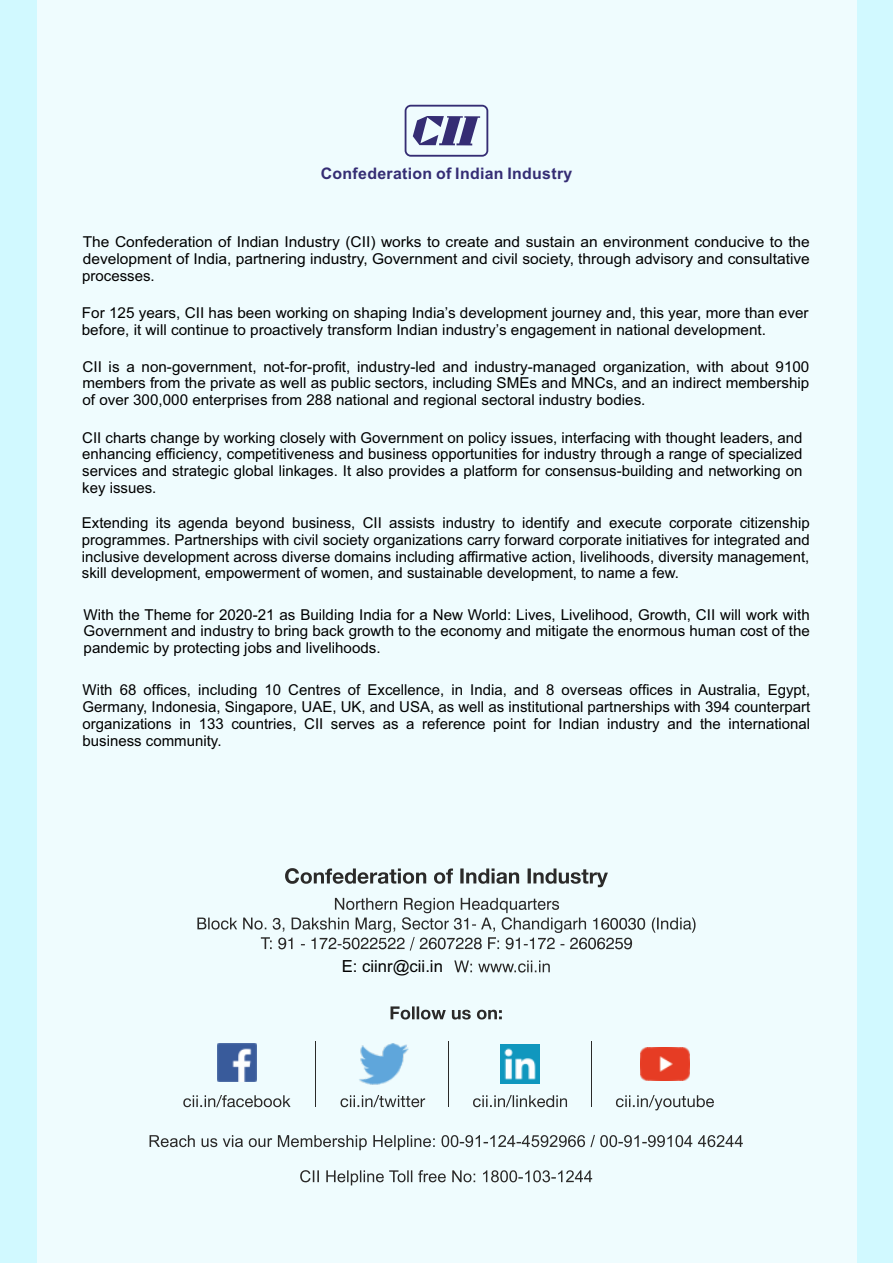
<style>
.page{position:relative;width:893px;height:1263px;background:#d1f9ff}
.page>*{position:absolute;margin:0;border:0;box-sizing:border-box;transform-origin:0 0}
.t1{font:16.65px "Arial";color:#000}
.t2{font:700 15.9px "Arial";letter-spacing:.02em;color:#352d74}
.t3{font:15px/16.8px "Arial";color:#000;text-align:justify}
.t4{font:15px/17px "Arial";color:#000;text-align:justify;scale:1.04 1}
</style>
<div class="page">
<div style="left:37px;top:0;width:819px;height:1263px;background:#effcfe"></div>
<svg style="left:285px;top:868px;width:323px;height:19px"></svg>
<svg style="left:197px;top:898px;width:498px;height:52px"></svg>
<svg style="left:454px;top:960px;width:96px;height:12px"></svg>
<svg style="left:390px;top:1006px;width:112px;height:13px"></svg>
<img style="left:359px;top:1043px;width:50px;height:42px">
<svg style="left:340px;top:1095px;width:85px;height:12px"></svg>
<img style="left:218px;top:1043px;width:38px;height:39px">
<svg style="left:183px;top:1095px;width:108px;height:12px"></svg>
<img style="left:500px;top:1044px;width:40px;height:39px">
<svg style="left:473px;top:1095px;width:94px;height:12px"></svg>
<img style="left:641px;top:1047px;width:48px;height:34px">
<svg style="left:616px;top:1095px;width:98px;height:15px"></svg>
<hr style="left:315px;top:1041px;width:1px;height:66px;background:#2b2a29">
<hr style="left:448px;top:1041px;width:1px;height:66px;background:#2b2a29">
<hr style="left:591px;top:1041px;width:1px;height:66px;background:#2b2a29">
<svg style="left:150px;top:1135px;width:593px;height:15px"></svg>
<svg style="left:300px;top:1170px;width:292px;height:15px"></svg>
<svg style="left:405px;top:105px;width:83px;height:52px"></svg>
<p class="t2" style="left:321px;top:168px;width:253px">Confederation of Indian Industry</p>
<p class="t4" style="left:82px;top:235px;width:701px">The Confederation of Indian Industry (CII) works to create and sustain an environment conducive to the development of India, partnering industry, Government and civil society, through advisory and consultative processes.</p>
<p class="t3" style="left:82px;top:306px;width:728px">For 125 years, CII has been working on shaping India’s development journey and, this year, more than ever before, it will continue to proactively transform Indian industry’s engagement in national development.</p>
<p class="t3" style="left:82px;top:359px;width:728px">CII is a non-government, not-for-profit, industry-led and industry-managed organization, with about 9100 members from the private as well as public sectors, including SMEs and MNCs, and an indirect membership of over 300,000 enterprises from 288 national and regional sectoral industry bodies.</p>
<p class="t3" style="left:82px;top:430px;width:722px">CII charts change by working closely with Government on policy issues, interfacing with thought leaders, and enhancing efficiency, competitiveness and business opportunities for industry through a range of specialized services and strategic global linkages. It also provides a platform for consensus-building and networking on key issues.</p>
<p class="t3" style="left:82px;top:516px;width:729px">Extending its agenda beyond business, CII assists industry to identify and execute corporate citizenship programmes. Partnerships with civil society organizations carry forward corporate initiatives for integrated and inclusive development across diverse domains including affirmative action, livelihoods, diversity management, skill development, empowerment of women, and sustainable development, to name a few.</p>
<p class="t3" style="left:84px;top:607px;width:728px">With the Theme for 2020-21 as Building India for a New World: Lives, Livelihood, Growth, CII will work with Government and industry to bring back growth to the economy and mitigate the enormous human cost of the pandemic by protecting jobs and livelihoods.</p>
<p class="t3" style="left:83px;top:683px;width:729px">With 68 offices, including 10 Centres of Excellence, in India, and 8 overseas offices in Australia, Egypt, Germany, Indonesia, Singapore, UAE, UK, and USA, as well as institutional partnerships with 394 counterpart organizations in 133 countries, CII serves as a reference point for Indian industry and the international business community.</p>
<p class="t1" style="left:342px;top:960px;width:103px">E: ciinr@cii.in</p>
</div>
